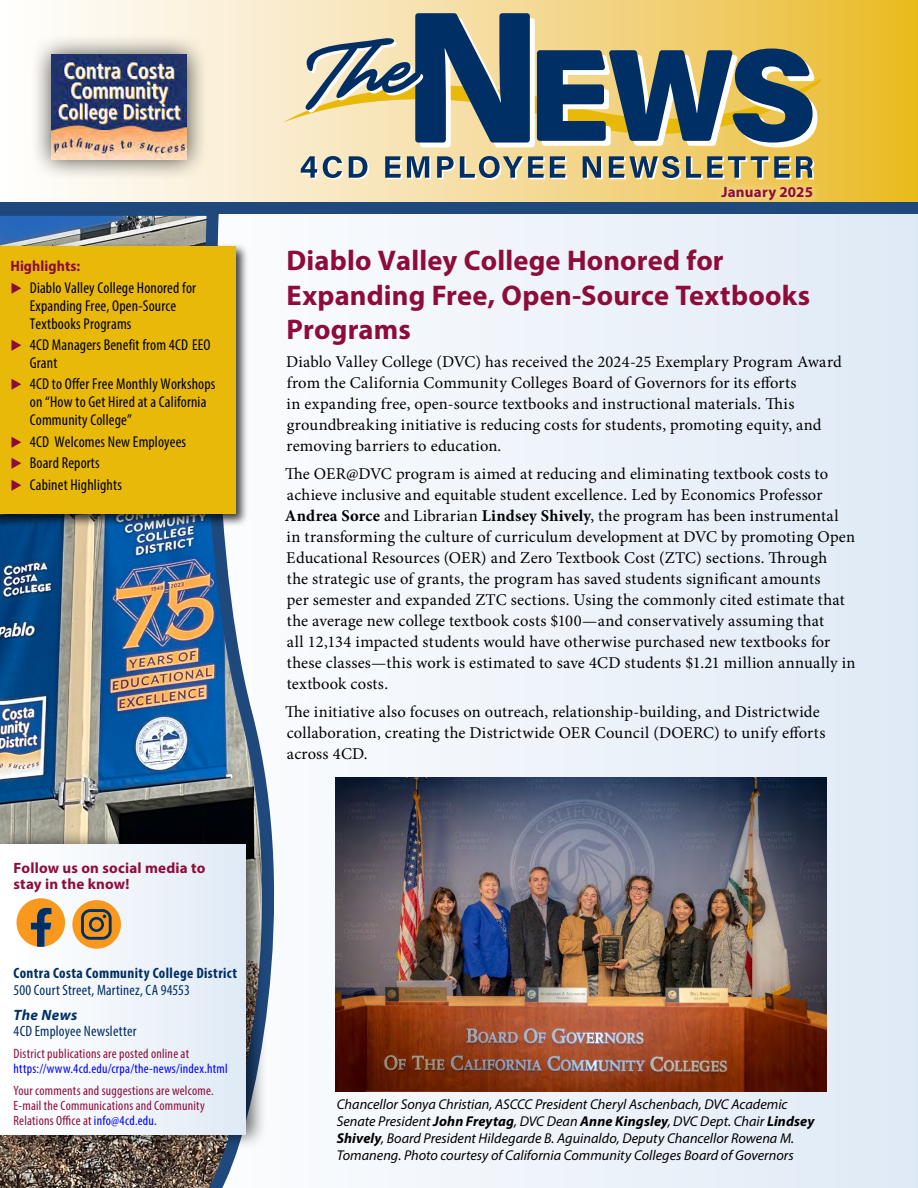
<style>
.page{position:relative;width:918px;height:1188px;background:#fff}
.page>*{position:absolute;margin:0;border:0;box-sizing:border-box;transform-origin:0 0}
.body_copy{font:700 28.5px/34.5px "Myriad Pro";letter-spacing:.005em;color:#8e0c3a}
.body_copy-2{font:16.5px/21px "Minion Pro";letter-spacing:.01em;color:#000}
.t1{font:condensed 15.75px/18px "Myriad Pro";letter-spacing:.01em;color:#000}
.t2{font:condensed 15px "Myriad Pro";letter-spacing:.015em;color:#002f65}
.Head_A{font:700 15px/16.5px "Myriad Pro";letter-spacing:.015em;color:#8e0c3a}
.News{font:700 condensed 15px "Myriad Pro";letter-spacing:.03em;color:#002f65}
.Paragraph_Style_10{font:700 semi-condensed 15px "Myriad Pro";letter-spacing:.005em;color:#8e0c3a}
.News-2{font:italic 700 15px "Myriad Pro";letter-spacing:.025em;color:#002f65}
.t3{font:italic 14.25px/17.2px "Myriad Pro";color:#000}
.t4{font:condensed 13.5px/15px "Myriad Pro";letter-spacing:.015em;color:#8e0c3a}
.t5{font:condensed 13.5px/15px "Myriad Pro";letter-spacing:.02em;color:#00f}
.s1{color:#8e0c3a}
.s2{color:#00f}
.s3{font-weight:700}
</style>
<div class="page">
<div style="left:68px;top:78px;width:850px;height:1110px;background:#ecf2f9"></div>
<img style="left:0;top:214px;width:311px;height:974px">
<svg style="left:60px;top:0;width:858px;height:202px"></svg>
<svg style="left:283px;top:13px;width:538px;height:134px"></svg>
<svg style="left:301px;top:156px;width:68px;height:24px"></svg>
<svg style="left:385px;top:156px;width:46px;height:23px"></svg>
<svg style="left:437px;top:156px;width:130px;height:24px"></svg>
<svg style="left:583px;top:156px;width:20px;height:23px"></svg>
<svg style="left:609px;top:156px;width:205px;height:24px"></svg>
<div style="left:713px;top:178px;width:108px;height:31px;background:#fff;opacity:.75"></div>
<div style="left:0;top:202px;width:918px;height:12px;background:#1f497d"></div>
<div style="left:0;top:243px;width:249px;height:284px;background:#000;opacity:.75"></div>
<div style="left:0;top:246px;width:236px;height:268px;background:#e8b909"></div>
<div style="left:0;top:829px;width:268px;height:321px;background:#000;opacity:.61"></div>
<div style="left:0;top:845px;width:246px;height:290px;background:linear-gradient(to right,#fff,#e0eaf6)"></div>
<svg style="left:16px;top:898px;width:49px;height:49px"></svg>
<div style="left:72px;top:900px;width:49px;height:49px;background:#f8991d;border-radius:50%"></div>
<svg style="left:81px;top:909px;width:31px;height:31px"></svg>
<img style="left:336px;top:778px;width:490px;height:314px">
<div style="left:30px;top:33px;width:179px;height:148px;background:#000;opacity:.75"></div>
<img style="left:52px;top:55px;width:135px;height:104px">
<p class="Paragraph_Style_10" style="left:10px;top:256px;width:71px">Highlights:</p>
<p class="t1" style="left:30px;top:278px;width:168px">Diablo Valley College Honored for<br>Expanding Free, Open-Source<br>Textbooks Programs</p>
<p class="t1" style="left:30px;top:336px;width:182px">4CD Managers Benefit from 4CD EEO<br>Grant</p>
<p class="t1" style="left:30px;top:375px;width:187px">4CD to Offer Free Monthly Workshops on “How to Get Hired at a California<br>Community College”</p>
<p class="t1" style="left:30px;top:431px;width:158px;line-height:21.5px">4CD Welcomes New Employees<br>Board Reports<br>Cabinet Highlights</p>
<p class="Head_A" style="left:14px;top:859px;width:194px">Follow us on social media to stay in the know!</p>
<p class="News" style="left:14px;top:963px;width:225px">Contra Costa Community College District</p>
<p class="t2" style="left:14px;top:981px;width:178px">500 Court Street, Martinez, CA 94553</p>
<p class="News-2" style="left:14px;top:1005px;width:65px">The News</p>
<p class="t2" style="left:14px;top:1022px;width:124px">4CD Employee Newsletter</p>
<p class="t5" style="left:14px;top:1046px;width:216px"><span class="s1">District publications are posted online at </span>https://www.4cd.edu/crpa/the-news/index.html</p>
<p class="t4" style="left:14px;top:1082px;width:202px">Your comments and suggestions are welcome.<br>E-mail the Communications and Community<br>Relations Office at <span class="s2">info@4cd.edu.</span></p>
<p class="Head_A" style="left:721px;top:184px;width:93px">January 2025</p>
<p class="body_copy" style="left:287px;top:243px;width:525px">Diablo Valley College Honored for<br>Expanding Free, Open-Source Textbooks<br>Programs</p>
<p class="body_copy-2" style="left:286px;top:351px;width:557px">Diablo Valley College (DVC) has received the 2024-25 Exemplary Program Award from the California Community Colleges Board of Governors for its efforts<br>in expanding free, open-source textbooks and instructional materials. This groundbreaking initiative is reducing costs for students, promoting equity, and removing barriers to education.</p>
<p class="body_copy-2" style="left:285px;top:463px;width:572px">The OER@DVC program is aimed at reducing and eliminating textbook costs to achieve inclusive and equitable student excellence. Led by Economics Professor <span class="s3">Andrea Sorce</span> and Librarian <span class="s3">Lindsey Shively</span>, the program has been instrumental in transforming the culture of curriculum development at DVC by promoting Open Educational Resources (OER) and Zero Textbook Cost (ZTC) sections. Through<br>the strategic use of grants, the program has saved students significant amounts<br>per semester and expanded ZTC sections. Using the commonly cited estimate that the average new college textbook costs $100—and conservatively assuming that<br>all 12,134 impacted students would have otherwise purchased new textbooks for these classes—this work is estimated to save 4CD students $1.21 million annually in textbook costs.</p>
<p class="body_copy-2" style="left:285px;top:701px;width:542px">The initiative also focuses on outreach, relationship-building, and Districtwide collaboration, creating the Districtwide OER Council (DOERC) to unify efforts across 4CD.</p>
<p class="t3" style="left:337px;top:1095px;width:479px">Chancellor Sonya Christian, ASCCC President Cheryl Aschenbach, DVC Academic Senate President <span class="s3">John Freytag</span>, DVC Dean <span class="s3">Anne Kingsley</span>, DVC Dept. Chair <span class="s3">Lindsey Shively</span>, Board President Hildegarde B. Aguinaldo, Deputy Chancellor Rowena M.<br>Tomaneng. Photo courtesy of California Community Colleges Board of Governors</p>
</div>
